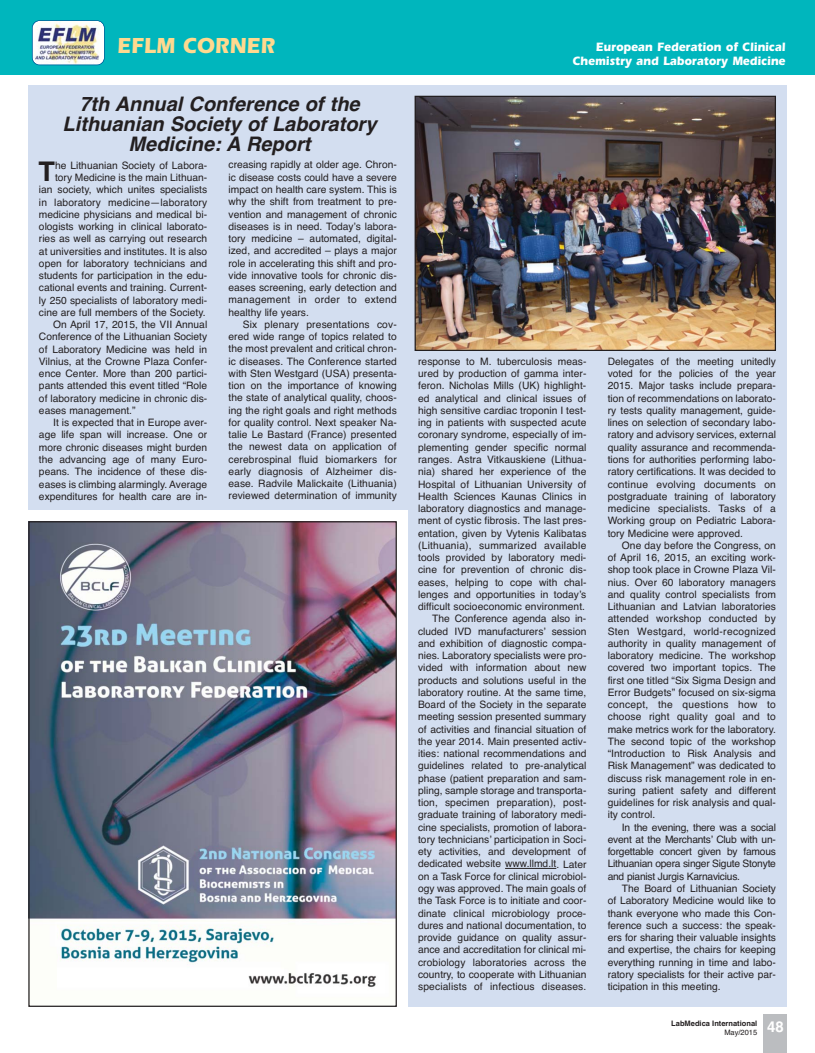
<style>
.page{position:relative;width:815px;height:1053px;background:#fff}
.page>*{position:absolute;margin:0;border:0;box-sizing:border-box;transform-origin:0 0}
.t1{font:700 27px "Helvetica";color:#231f20}
.t2{font:700 22.5px "Eras";color:#ffd98f;scale:.92 1}
.t3{font:italic 700 20px/20px "Helvetica";color:#231f20;text-align:center}
.t4{font:700 15px "Helvetica";color:#fff}
.t5{font:700 12.5px/13.8px "Eras";color:#fff;text-align:right;scale:.92 1}
.t6{font:10.25px/12.2px "Helvetica";color:#231f20;text-align:justify}
.t7{font:700 7.5px "Helvetica";color:#231f20}
.t8{font:7.5px "Helvetica";color:#231f20}
</style>
<div class="page">
<div style="left:764px;top:1013px;width:23px;height:39px;background:#bbbdc0"></div>
<div style="left:0;top:0;width:815px;height:74px;background:#00b6bd"></div>
<img style="left:33px;top:21px;width:71px;height:44px;border-radius:7px">
<div style="left:32px;top:20px;width:73px;height:45px;border:1px solid #005495;border-radius:8px"></div>
<div style="left:28px;top:85px;width:379px;height:542px;background:#d3def0"></div>
<div style="left:407px;top:85px;width:380px;height:921px;background:#d3def0"></div>
<hr style="left:505px;top:868px;width:51px;height:1px;background:#231f20">
<div style="left:0;top:510px;width:407px;height:525px;background:#fff"></div>
<img style="left:30px;top:523px;width:365px;height:464px">
<img style="left:417px;top:98px;width:357px;height:251px">
<div style="left:415px;top:96px;width:361px;height:255px;border:1px solid #231f20"></div>
<h2 class="t2" style="left:117px;top:38px;width:173px">EFLM CORNER</h2>
<p class="t5" style="left:573px;top:41px;width:233px">European Federation of Clinical<br>Chemistry and Laboratory Medicine</p>
<h3 class="t3" style="left:63px;top:96px;width:315px">7th Annual Conference of the<br>Lithuanian Society of Laboratory<br>Medicine: A Report</h3>
<h1 class="t1" style="left:39px;top:162px;width:18px">T</h1>
<p class="t6" style="left:55px;top:160px;width:154px">he Lithuanian Society of Labora-</p>
<p class="t6" style="left:55px;top:172px;width:154px">tory Medicine is the main Lithuan-</p>
<p class="t6" style="left:39px;top:184px;width:170px">ian society, which unites specialists</p>
<p class="t6" style="left:39px;top:197px;width:170px">in laboratory medicine—laboratory</p>
<p class="t6" style="left:39px;top:209px;width:170px">medicine physicians and medical bi-</p>
<p class="t6" style="left:39px;top:221px;width:170px">ologists working in clinical laborato-</p>
<p class="t6" style="left:39px;top:233px;width:170px">ries as well as carrying out research</p>
<p class="t6" style="left:39px;top:246px;width:170px">at universities and institutes. It is also</p>
<p class="t6" style="left:39px;top:258px;width:170px">open for laboratory technicians and</p>
<p class="t6" style="left:39px;top:270px;width:170px">students for participation in the edu-</p>
<p class="t6" style="left:39px;top:282px;width:170px">cational events and training. Current-</p>
<p class="t6" style="left:39px;top:295px;width:170px">ly 250 specialists of laboratory medi-</p>
<p class="t6" style="left:39px;top:307px;width:168px">cine are full members of the Society.</p>
<p class="t6" style="left:53px;top:319px;width:156px">On April 17, 2015, the VII Annual</p>
<p class="t6" style="left:39px;top:331px;width:170px">Conference of the Lithuanian Society</p>
<p class="t6" style="left:39px;top:344px;width:170px">of Laboratory Medicine was held in</p>
<p class="t6" style="left:39px;top:356px;width:170px">Vilnius, at the Crowne Plaza Confer-</p>
<p class="t6" style="left:39px;top:368px;width:170px">ence Center. More than 200 partici-</p>
<p class="t6" style="left:39px;top:380px;width:170px">pants attended this event titled “Role</p>
<p class="t6" style="left:39px;top:393px;width:170px">of laboratory medicine in chronic dis-</p>
<p class="t6" style="left:39px;top:405px;width:98px">eases management.”</p>
<p class="t6" style="left:53px;top:417px;width:156px">It is expected that in Europe aver-</p>
<p class="t6" style="left:39px;top:429px;width:170px">age life span will increase. One or</p>
<p class="t6" style="left:39px;top:442px;width:170px">more chronic diseases might burden</p>
<p class="t6" style="left:39px;top:454px;width:170px">the advancing age of many Euro-</p>
<p class="t6" style="left:39px;top:466px;width:170px">peans. The incidence of these dis-</p>
<p class="t6" style="left:39px;top:478px;width:170px">eases is climbing alarmingly. Average</p>
<p class="t6" style="left:39px;top:491px;width:170px">expenditures for health care are in-</p>
<p class="t6" style="left:229px;top:160px;width:170px">creasing rapidly at older age. Chron&shy;ic disease costs could have a severe impact on health care system. This is why the shift from treatment to pre&shy;vention and management of chronic diseases is in need. Today’s labora&shy;tory medicine – automated, digital&shy;ized, and accredited – plays a major role in accelerating this shift and pro&shy;vide innovative tools for chronic dis&shy;eases screening, early detection and management in order to extend healthy life years.</p>
<p class="t6" style="left:229px;top:319px;width:170px;text-indent:14px">Six plenary presentations cov&shy;ered wide range of topics related to the most prevalent and critical chron&shy;ic diseases. The Conference started with Sten Westgard (USA) presenta&shy;tion on the importance of knowing the state of analytical quality, choos&shy;ing the right goals and right methods for quality control. Next speaker Na&shy;talie Le Bastard (France) presented the newest data on application of cerebrospinal fluid biomarkers for early diagnosis of Alzheimer dis&shy;ease. Radvile Malickaite (Lithuania) reviewed determination of immunity</p>
<p class="t6" style="left:418px;top:356px;width:170px;text-align:right">response to M. tuberculosis meas&shy;ured by production of gamma inter&shy;feron. Nicholas Mills (UK) highlight&shy;ed analytical and clinical issues of high sensitive cardiac troponin I test&shy;ing in patients with suspected acute coronary syndrome, especially of im&shy;plementing gender specific normal ranges. Astra Vitkauskiene (Lithua&shy;nia) shared her experience of the Hospital of Lithuanian University of Health Sciences Kaunas Clinics in laboratory diagnostics and manage&shy;ment of cystic fibrosis. The last pres&shy;entation, given by Vytenis Kalibatas (Lithuania), summarized available tools provided by laboratory medi&shy;cine for prevention of chronic dis&shy;eases, helping to cope with chal&shy;lenges and opportunities in today’s difficult socioeconomic environment.<br>The Conference agenda also in&shy;cluded IVD manufacturers’ session and exhibition of diagnostic compa&shy;nies. Laboratory specialists were pro&shy;vided with information about new products and solutions useful in the laboratory routine. At the same time, Board of the Society in the separate meeting session presented summary of activities and financial situation of the year 2014. Main presented activ&shy;ities: national recommendations and guidelines related to pre-analytical phase (patient preparation and sam&shy;pling, sample storage and transporta&shy;tion, specimen preparation), post&shy;graduate training of laboratory medi&shy;cine specialists, promotion of labora&shy;tory technicians’ participation in Soci&shy;ety activities, and development of dedicated website www.llmd.lt. Later on a Task Force for clinical microbiol&shy;ogy was approved. The main goals of the Task Force is to initiate and coor&shy;dinate clinical microbiology proce&shy;dures and national documentation, to provide guidance on quality assur&shy;ance and accreditation for clinical mi&shy;crobiology laboratories across the country, to cooperate with Lithuanian specialists of infectious diseases.</p>
<p class="t6" style="left:608px;top:356px;width:170px">Delegates of the meeting unitedly voted for the policies of the year 2015. Major tasks include prepara&shy;tion of recommendations on laborato&shy;ry tests quality management, guide&shy;lines on selection of secondary labo&shy;ratory and advisory services, external quality assurance and recommenda&shy;tions for authorities performing labo&shy;ratory certifications. It was decided to continue evolving documents on postgraduate training of laboratory medicine specialists. Tasks of a Working group on Pediatric Labora&shy;tory Medicine were approved.</p>
<p class="t6" style="left:608px;top:540px;width:170px;text-indent:14px">One day before the Congress, on of April 16, 2015, an exciting work&shy;shop took place in Crowne Plaza Vil&shy;nius. Over 60 laboratory managers and quality control specialists from Lithuanian and Latvian laboratories attended workshop conducted by Sten Westgard, world-recognized authority in quality management of laboratory medicine. The workshop covered two important topics. The first one titled “Six Sigma Design and Error Budgets” focused on six-sigma concept, the questions how to choose right quality goal and to make metrics work for the laboratory.<br>The second topic of the workshop “Introduction to Risk Analysis and Risk Management” was dedicated to discuss risk management role in en&shy;suring patient safety and different guidelines for risk analysis and qual&shy;ity control.</p>
<p class="t6" style="left:608px;top:821px;width:170px;text-indent:14px">In the evening, there was a social event at the Merchants’ Club with un&shy;forgettable concert given by famous Lithuanian opera singer Sigute Stonyte and pianist Jurgis Karnavicius.</p>
<p class="t6" style="left:608px;top:883px;width:170px;text-indent:14px">The Board of Lithuanian Society of Laboratory Medicine would like to thank everyone who made this Con&shy;ference such a success: the speak&shy;ers for sharing their valuable insights and expertise, the chairs for keeping everything running in time and labo&shy;ratory specialists for their active par&shy;ticipation in this meeting.</p>
<p class="t7" style="left:671px;top:1020px;width:88px">LabMedica International</p>
<p class="t8" style="left:724px;top:1029px;width:34px">May/2015</p>
<h3 class="t4" style="left:767px;top:1020px;width:18px">48</h3>
</div>
